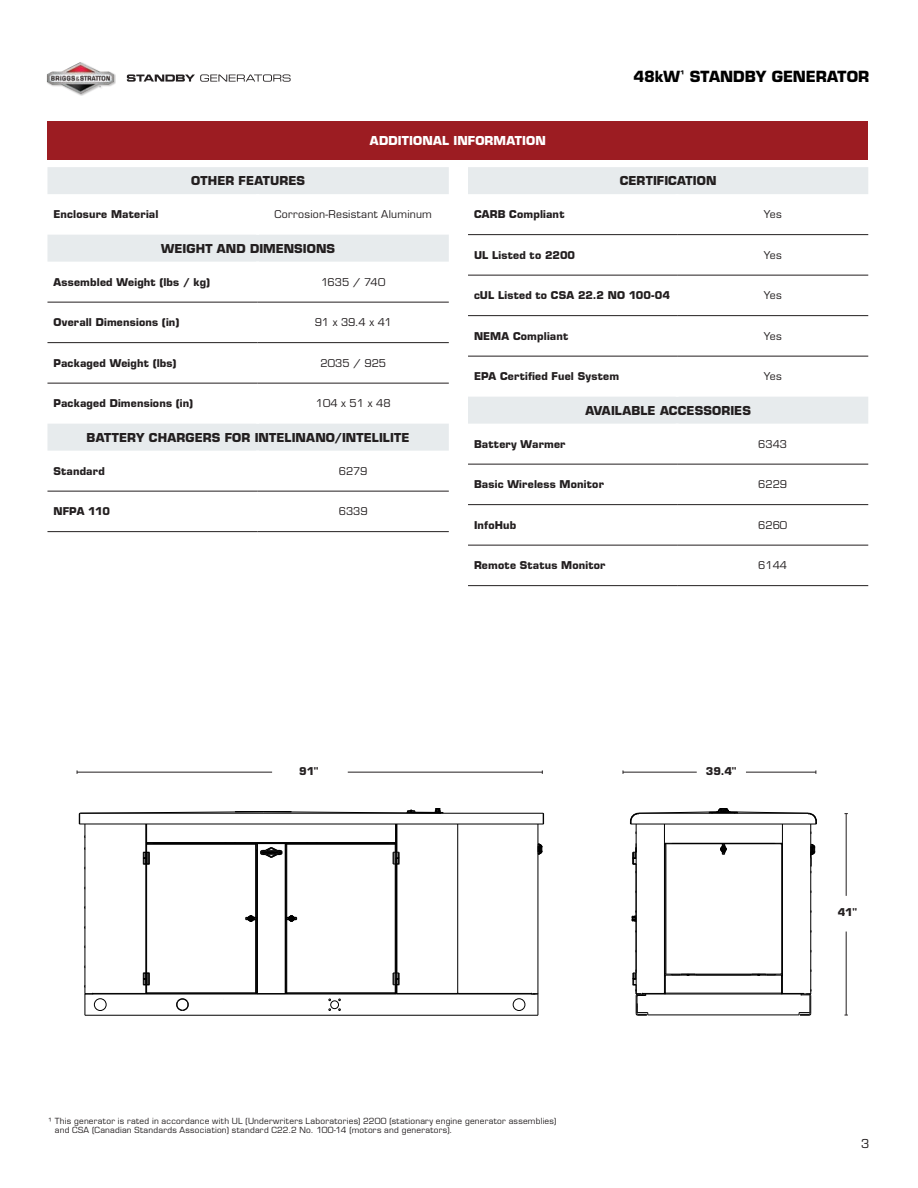
<style>
.page{position:relative;width:918px;height:1188px;background:#fff}
.page>*{position:absolute;margin:0;border:0;box-sizing:border-box;transform-origin:0 0}
.t1{font:700 15px "Eurostile LT Std";letter-spacing:-.005em;color:#000}
.t2{font:700 12px "Eurostile LT Std";letter-spacing:.005em;color:#231f20}
.t3{font:700 12px "Eurostile LT Std";letter-spacing:.005em;color:#fff}
.t4{font:12px "Eurostile LT Std";color:#231f20}
.t5{font:700 10.5px "Eurostile LT Std";letter-spacing:.015em;color:#231f20}
.t6{font:10.5px "Eurostile LT Std";color:#231f20}
.t7{font:10.5px "Eurostile LT Std";letter-spacing:.025em;color:#231f20}
.t8{font:8.25px/9px "Eurostile LT Std";letter-spacing:.03em;color:#231f20}
.t9{font:5.55px "Arial";color:#000}
</style>
<div class="page">
<div style="left:46px;top:61px;width:70px;height:35px;background:#231f20;opacity:.28"></div>
<img style="left:47px;top:62px;width:67px;height:32px">
<svg style="left:127px;top:74px;width:164px;height:8px"></svg>
<svg style="left:468px;top:167px;width:400px;height:257px"></svg>
<hr style="left:676px;top:194px;width:3px;height:40px;background:#fff">
<hr style="left:676px;top:235px;width:3px;height:40px;background:#fff">
<hr style="left:676px;top:275px;width:3px;height:40px;background:#fff">
<hr style="left:676px;top:316px;width:3px;height:40px;background:#fff">
<hr style="left:676px;top:356px;width:3px;height:41px;background:#fff">
<hr style="left:468px;top:234px;width:209px;height:1px;background:#231f20">
<hr style="left:677px;top:234px;width:191px;height:1px;background:#231f20">
<hr style="left:468px;top:275px;width:209px;height:1px;background:#231f20">
<hr style="left:677px;top:275px;width:191px;height:1px;background:#231f20">
<hr style="left:468px;top:315px;width:209px;height:1px;background:#231f20">
<hr style="left:677px;top:315px;width:191px;height:1px;background:#231f20">
<hr style="left:468px;top:356px;width:209px;height:1px;background:#231f20">
<hr style="left:677px;top:356px;width:191px;height:1px;background:#231f20">
<hr style="left:468px;top:464px;width:209px;height:1px;background:#231f20">
<hr style="left:677px;top:464px;width:191px;height:1px;background:#231f20">
<hr style="left:468px;top:504px;width:209px;height:1px;background:#231f20">
<hr style="left:677px;top:504px;width:191px;height:1px;background:#231f20">
<hr style="left:468px;top:545px;width:209px;height:1px;background:#231f20">
<hr style="left:677px;top:545px;width:191px;height:1px;background:#231f20">
<hr style="left:468px;top:585px;width:209px;height:1px;background:#231f20">
<hr style="left:677px;top:585px;width:191px;height:1px;background:#231f20">
<svg style="left:47px;top:167px;width:402px;height:284px"></svg>
<hr style="left:256px;top:194px;width:3px;height:41px;background:#fff">
<hr style="left:256px;top:262px;width:3px;height:40px;background:#fff">
<hr style="left:256px;top:302px;width:3px;height:40px;background:#fff">
<hr style="left:256px;top:343px;width:3px;height:40px;background:#fff">
<hr style="left:256px;top:383px;width:3px;height:41px;background:#fff">
<hr style="left:47px;top:302px;width:211px;height:1px;background:#231f20">
<hr style="left:258px;top:302px;width:191px;height:1px;background:#231f20">
<hr style="left:47px;top:342px;width:211px;height:1px;background:#231f20">
<hr style="left:258px;top:342px;width:191px;height:1px;background:#231f20">
<hr style="left:47px;top:383px;width:211px;height:1px;background:#231f20">
<hr style="left:258px;top:383px;width:191px;height:1px;background:#231f20">
<hr style="left:47px;top:491px;width:211px;height:1px;background:#231f20">
<hr style="left:258px;top:491px;width:191px;height:1px;background:#231f20">
<hr style="left:47px;top:531px;width:211px;height:1px;background:#231f20">
<hr style="left:258px;top:531px;width:191px;height:1px;background:#231f20">
<div style="left:47px;top:122px;width:821px;height:38px;background:#9c1c22"></div>
<hr style="left:846px;top:814px;width:1px;height:82px;background:#231f20">
<hr style="left:846px;top:932px;width:1px;height:83px;background:#231f20">
<hr style="left:623px;top:772px;width:74px;height:1px;background:#231f20">
<hr style="left:77px;top:772px;width:195px;height:1px;background:#231f20">
<hr style="left:746px;top:772px;width:70px;height:1px;background:#231f20">
<hr style="left:348px;top:772px;width:194px;height:1px;background:#231f20">
<hr style="left:85px;top:824px;width:1px;height:169px;background:#000">
<hr style="left:85px;top:1015px;width:453px;height:1px;background:#000">
<hr style="left:93px;top:994px;width:53px;height:1px;background:#000">
<hr style="left:146px;top:994px;width:111px;height:1px;background:#000">
<hr style="left:286px;top:994px;width:110px;height:1px;background:#000">
<hr style="left:93px;top:993px;width:53px;height:1px;background:#000">
<hr style="left:147px;top:993px;width:109px;height:1px;background:#000">
<hr style="left:397px;top:994px;width:60px;height:1px;background:#000">
<hr style="left:458px;top:994px;width:73px;height:1px;background:#000">
<hr style="left:397px;top:993px;width:60px;height:1px;background:#000">
<hr style="left:458px;top:993px;width:73px;height:1px;background:#000">
<hr style="left:287px;top:993px;width:108px;height:1px;background:#000">
<hr style="left:255px;top:920px;width:1px;height:73px;background:#000">
<hr style="left:255px;top:844px;width:1px;height:73px;background:#000">
<hr style="left:256px;top:844px;width:1px;height:149px;background:#000">
<hr style="left:257px;top:844px;width:1px;height:150px;background:#000">
<hr style="left:285px;top:843px;width:1px;height:151px;background:#000">
<hr style="left:286px;top:920px;width:1px;height:73px;background:#000">
<hr style="left:286px;top:844px;width:1px;height:73px;background:#000">
<hr style="left:395px;top:864px;width:1px;height:109px;background:#000">
<hr style="left:397px;top:864px;width:1px;height:109px;background:#000">
<hr style="left:457px;top:824px;width:1px;height:170px;background:#000">
<hr style="left:538px;top:824px;width:1px;height:169px;background:#000">
<hr style="left:648px;top:1015px;width:151px;height:1px;background:#000">
<hr style="left:636px;top:824px;width:1px;height:169px;background:#000">
<hr style="left:665px;top:994px;width:117px;height:1px;background:#000">
<hr style="left:665px;top:993px;width:117px;height:1px;background:#000">
<hr style="left:664px;top:843px;width:1px;height:132px;background:#000">
<hr style="left:665px;top:844px;width:1px;height:130px;background:#000">
<hr style="left:666px;top:844px;width:1px;height:130px;background:#000">
<hr style="left:696px;top:975px;width:55px;height:1px;background:#000">
<hr style="left:665px;top:974px;width:117px;height:1px;background:#000">
<hr style="left:782px;top:843px;width:1px;height:151px;background:#000">
<hr style="left:810px;top:824px;width:1px;height:170px;background:#000">
<svg style="left:531px;top:993px;width:8px;height:22px"></svg>
<svg style="left:255px;top:992px;width:33px;height:3px"></svg>
<svg style="left:286px;top:915px;width:11px;height:7px"></svg>
<svg style="left:245px;top:915px;width:11px;height:7px"></svg>
<svg style="left:537px;top:843px;width:6px;height:12px"></svg>
<div style="left:94px;top:998px;width:12px;height:13px;border:1px solid #000;border-radius:50%"></div>
<svg style="left:84px;top:985px;width:10px;height:30px"></svg>
<svg style="left:176px;top:998px;width:13px;height:13px"></svg>
<div style="left:330px;top:1001px;width:9px;height:8px;border:1px solid #000;border-radius:50%"></div>
<div style="left:513px;top:998px;width:12px;height:13px;border:1px solid #000;border-radius:50%"></div>
<svg style="left:632px;top:910px;width:5px;height:12px"></svg>
<hr style="left:146px;top:864px;width:1px;height:109px;background:#000">
<svg style="left:143px;top:972px;width:7px;height:22px"></svg>
<hr style="left:396px;top:864px;width:1px;height:109px;background:#000">
<svg style="left:393px;top:973px;width:7px;height:22px"></svg>
<hr style="left:79px;top:824px;width:465px;height:1px;background:#000">
<hr style="left:80px;top:813px;width:463px;height:1px;background:#000">
<svg style="left:632px;top:969px;width:65px;height:47px"></svg>
<svg style="left:750px;top:969px;width:62px;height:47px"></svg>
<svg style="left:542px;top:812px;width:2px;height:12px"></svg>
<svg style="left:630px;top:808px;width:187px;height:66px"></svg>
<svg style="left:79px;top:808px;width:365px;height:61px"></svg>
<p class="t2" style="left:191px;top:173px;width:115px">OTHER FEATURES</p>
<p class="t3" style="left:370px;top:134px;width:177px">ADDITIONAL INFORMATION</p>
<h1 class="t1" style="left:633px;top:67px;width:238px">48kW<sup>¹</sup> STANDBY GENERATOR</h1>
<p class="t2" style="left:620px;top:173px;width:98px">CERTIFICATION</p>
<p class="t5" style="left:53px;top:208px;width:106px">Enclosure Material</p>
<p class="t7" style="left:275px;top:208px;width:159px">Corrosion-Resistant Aluminum</p>
<p class="t2" style="left:161px;top:241px;width:176px">WEIGHT AND DIMENSIONS</p>
<p class="t5" style="left:53px;top:275px;width:158px">Assembled Weight (lbs / kg)</p>
<p class="t6" style="left:321px;top:276px;width:66px">1635 / 740</p>
<p class="t5" style="left:53px;top:316px;width:127px">Overall Dimensions (in)</p>
<p class="t6" style="left:315px;top:316px;width:78px">91 x 39.4 x 41</p>
<p class="t5" style="left:53px;top:356px;width:124px">Packaged Weight (lbs)</p>
<p class="t6" style="left:320px;top:357px;width:67px">2035 / 925</p>
<p class="t5" style="left:53px;top:397px;width:141px">Packaged Dimensions (in)</p>
<p class="t6" style="left:316px;top:397px;width:76px">104 x 51 x 48</p>
<p class="t2" style="left:87px;top:430px;width:325px">BATTERY CHARGERS FOR INTELINANO/INTELILITE</p>
<p class="t5" style="left:53px;top:464px;width:53px">Standard</p>
<p class="t6" style="left:339px;top:465px;width:30px">6279</p>
<p class="t5" style="left:53px;top:505px;width:58px">NFPA 110</p>
<p class="t6" style="left:339px;top:505px;width:30px">6339</p>
<p class="t5" style="left:474px;top:208px;width:92px">CARB Compliant</p>
<p class="t6" style="left:764px;top:208px;width:19px">Yes</p>
<p class="t5" style="left:474px;top:248px;width:103px">UL Listed to 2200</p>
<p class="t6" style="left:764px;top:249px;width:19px">Yes</p>
<p class="t5" style="left:474px;top:289px;width:198px">cUL Listed to CSA 22.2 NO 100-04</p>
<p class="t6" style="left:764px;top:289px;width:19px">Yes</p>
<p class="t5" style="left:474px;top:329px;width:96px">NEMA Compliant</p>
<p class="t6" style="left:764px;top:330px;width:19px">Yes</p>
<p class="t5" style="left:474px;top:370px;width:147px">EPA Certified Fuel System</p>
<p class="t6" style="left:764px;top:370px;width:19px">Yes</p>
<p class="t2" style="left:585px;top:403px;width:167px">AVAILABLE ACCESSORIES</p>
<p class="t5" style="left:474px;top:437px;width:93px">Battery Warmer</p>
<p class="t6" style="left:758px;top:438px;width:30px">6343</p>
<p class="t5" style="left:474px;top:478px;width:131px">Basic Wireless Monitor</p>
<p class="t6" style="left:758px;top:478px;width:30px">6229</p>
<p class="t5" style="left:474px;top:518px;width:44px">InfoHub</p>
<p class="t6" style="left:758px;top:519px;width:30px">6260</p>
<p class="t5" style="left:474px;top:559px;width:133px">Remote Status Monitor</p>
<p class="t6" style="left:758px;top:559px;width:30px">6144</p>
<p class="t5" style="left:299px;top:765px;width:21px">91"</p>
<p class="t5" style="left:706px;top:764px;width:32px">39.4"</p>
<p class="t8" style="left:55px;top:1117px;width:503px;text-indent:-6px">¹ This generator is rated in accordance with UL (Underwriters Laboratories) 2200 (stationary engine generator assemblies) and CSA (Canadian Standards Association) standard C22.2 No. 100-14 (motors and generators).</p>
<p class="t5" style="left:838px;top:906px;width:21px">41"</p>
<p class="t9" style="left:835px;top:910px;width:8px">43</p>
<p class="t4" style="left:861px;top:1137px;width:10px">3</p>
</div>
